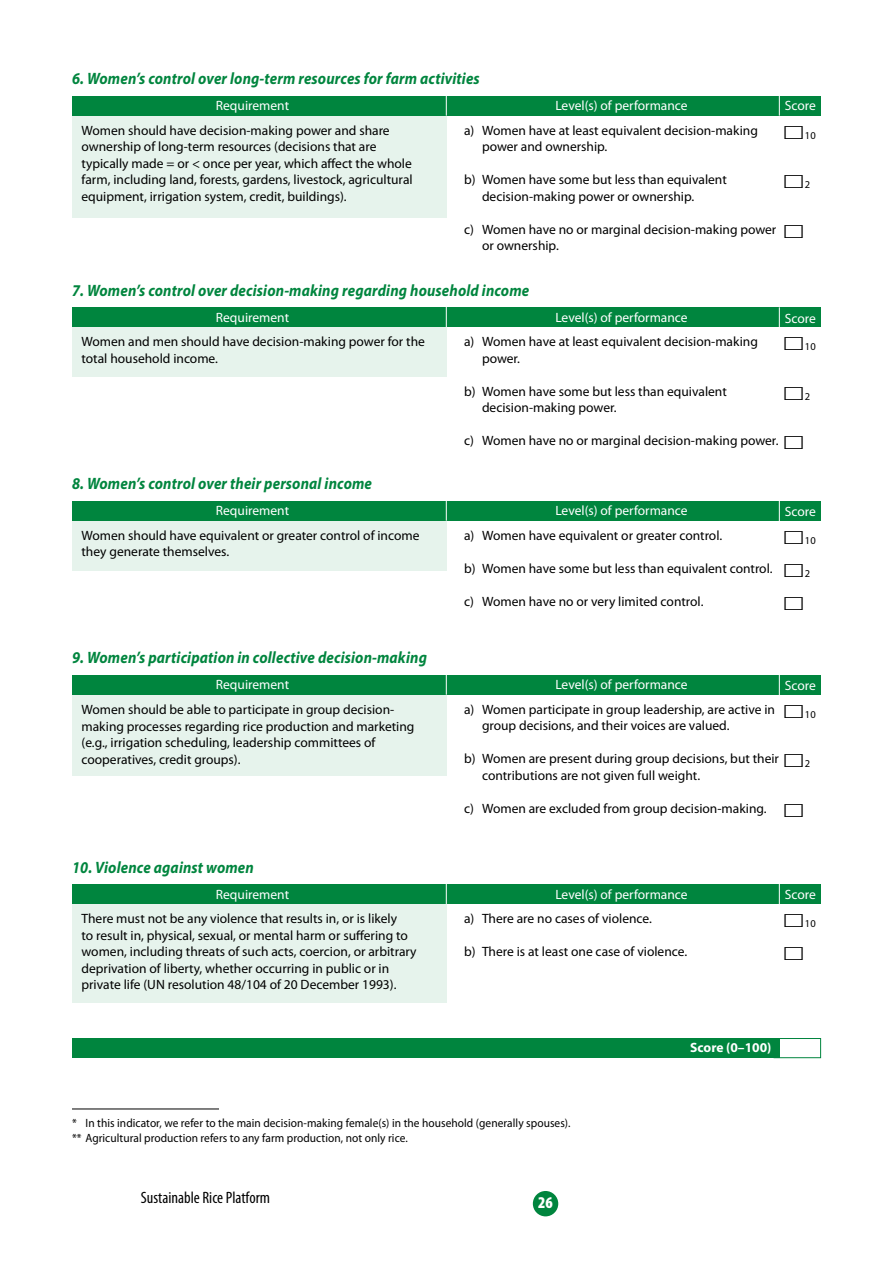
<style>
.page{position:relative;width:893px;height:1263px;background:#fff}
.page>*{position:absolute;margin:0;border:0;box-sizing:border-box;transform-origin:0 0}
.t1{font:italic 700 16.5px "Myriad Pro";letter-spacing:.01em;color:#00853e;scale:.9 1}
.t2{font:condensed 16.5px "Myriad Pro";color:#000}
.t3{font:900 condensed 16.5px "Myriad Pro";color:#fff}
.t4{font:13.5px/16.5px "Myriad Pro";color:#000}
.t5{font:13.5px "Myriad Pro";color:#fff}
.t6{font:700 13.5px "Myriad Pro";color:#fff}
.t7{font:12px/15px "Myriad Pro";letter-spacing:.005em;color:#000;scale:.95 1}
.t8{font:10.5px "Myriad Pro";color:#000}
</style>
<div class="page">
<div style="left:533px;top:1191px;width:25px;height:25px;background:#00853e;border-radius:50%"></div>
<div style="left:72px;top:113px;width:374px;height:105px;background:#e6f3ec"></div>
<div style="left:72px;top:325px;width:374px;height:52px;background:#e6f3ec"></div>
<div style="left:72px;top:518px;width:374px;height:52px;background:#e6f3ec"></div>
<div style="left:72px;top:692px;width:374px;height:84px;background:#e6f3ec"></div>
<div style="left:72px;top:901px;width:374px;height:101px;background:#e6f3ec"></div>
<div style="left:72px;top:96px;width:749px;height:20px;background:#00853e"></div>
<div style="left:72px;top:307px;width:749px;height:20px;background:#00853e"></div>
<div style="left:72px;top:501px;width:749px;height:20px;background:#00853e"></div>
<div style="left:72px;top:675px;width:749px;height:20px;background:#00853e"></div>
<div style="left:72px;top:884px;width:749px;height:20px;background:#00853e"></div>
<svg style="left:446px;top:96px;width:1px;height:20px"></svg>
<svg style="left:446px;top:307px;width:1px;height:20px"></svg>
<svg style="left:446px;top:501px;width:1px;height:20px"></svg>
<svg style="left:446px;top:675px;width:1px;height:20px"></svg>
<svg style="left:446px;top:884px;width:1px;height:20px"></svg>
<svg style="left:779px;top:96px;width:1px;height:20px"></svg>
<svg style="left:779px;top:307px;width:1px;height:20px"></svg>
<svg style="left:779px;top:501px;width:1px;height:20px"></svg>
<svg style="left:779px;top:675px;width:1px;height:20px"></svg>
<svg style="left:779px;top:884px;width:1px;height:20px"></svg>
<div style="left:72px;top:1038px;width:707px;height:20px;background:#00853e"></div>
<div style="left:774px;top:1038px;width:47px;height:20px;border:1px solid #00853e"></div>
<hr style="left:72px;top:1109px;width:147px;height:1px;background:#000">
<p class="t1" style="left:72px;top:70px;width:455px">6. Women’s control over long-term resources for farm activities</p>
<p class="t5" style="left:216px;top:98px;width:75px">Requirement</p>
<p class="t5" style="left:555px;top:98px;width:134px">Level(s) of performance</p>
<p class="t4" style="left:82px;top:122px;width:333px">Women should have decision-making power and share ownership of long-term resources (decisions that are typically made = or &lt; once per year, which affect the whole farm, including land, forests, gardens, livestock, agricultural equipment, irrigation system, credit, buildings).</p>
<p class="t4" style="left:482px;top:122px;width:277px;text-indent:-18px">a) Women have at least equivalent decision-making power and ownership.</p>
<p class="t4" style="left:482px;top:172px;width:246px;text-indent:-18px">b) Women have some but less than equivalent decision-making power or ownership.</p>
<p class="t4" style="left:482px;top:221px;width:296px;text-indent:-18px">c) Women have no or marginal decision-making power or ownership.</p>
<p class="t5" style="left:785px;top:98px;width:33px">Score</p>
<p class="t8" style="left:805px;top:129px;width:12px">10</p>
<p class="t8" style="left:805px;top:179px;width:7px">2</p>
<p class="t1" style="left:72px;top:281px;width:510px">7. Women’s control over decision-making regarding household income</p>
<p class="t5" style="left:216px;top:310px;width:75px">Requirement</p>
<p class="t5" style="left:555px;top:310px;width:134px">Level(s) of performance</p>
<p class="t5" style="left:785px;top:311px;width:33px">Score</p>
<p class="t4" style="left:82px;top:334px;width:345px">Women and men should have decision-making power for the total household income.</p>
<p class="t4" style="left:482px;top:334px;width:277px;text-indent:-18px">a) Women have at least equivalent decision-making power.</p>
<p class="t4" style="left:482px;top:383px;width:246px;text-indent:-18px">b) Women have some but less than equivalent decision-making power.</p>
<p class="t4" style="left:464px;top:433px;width:316px">c) Women have no or marginal decision-making power.</p>
<p class="t8" style="left:805px;top:341px;width:12px">10</p>
<p class="t8" style="left:805px;top:390px;width:7px">2</p>
<p class="t1" style="left:72px;top:475px;width:335px">8. Women’s control over their personal income</p>
<p class="t5" style="left:216px;top:503px;width:75px">Requirement</p>
<p class="t5" style="left:555px;top:503px;width:134px">Level(s) of performance</p>
<p class="t5" style="left:785px;top:504px;width:33px">Score</p>
<p class="t4" style="left:82px;top:527px;width:339px">Women should have equivalent or greater control of income they generate themselves.</p>
<p class="t4" style="left:464px;top:527px;width:260px">a) Women have equivalent or greater control.</p>
<p class="t4" style="left:464px;top:560px;width:310px">b) Women have some but less than equivalent control.</p>
<p class="t4" style="left:464px;top:593px;width:241px">c) Women have no or very limited control.</p>
<p class="t8" style="left:805px;top:534px;width:12px">10</p>
<p class="t8" style="left:805px;top:567px;width:7px">2</p>
<p class="t1" style="left:72px;top:649px;width:396px">9. Women’s participation in collective decision-making</p>
<p class="t5" style="left:216px;top:677px;width:75px">Requirement</p>
<p class="t5" style="left:555px;top:677px;width:134px">Level(s) of performance</p>
<p class="t5" style="left:785px;top:678px;width:33px">Score</p>
<p class="t4" style="left:82px;top:701px;width:334px">Women should be able to participate in group decision&shy;making processes regarding rice production and marketing (e.g., irrigation scheduling, leadership committees of cooperatives, credit groups).</p>
<p class="t4" style="left:482px;top:701px;width:294px;text-indent:-18px">a) Women participate in group leadership, are active in group decisions, and their voices are valued.</p>
<p class="t4" style="left:482px;top:751px;width:298px;text-indent:-18px">b) Women are present during group decisions, but their contributions are not given full weight.</p>
<p class="t4" style="left:464px;top:800px;width:304px">c) Women are excluded from group decision-making.</p>
<p class="t8" style="left:805px;top:708px;width:12px">10</p>
<p class="t8" style="left:805px;top:758px;width:7px">2</p>
<p class="t1" style="left:72px;top:858px;width:204px">10. Violence against women</p>
<p class="t5" style="left:216px;top:887px;width:75px">Requirement</p>
<p class="t5" style="left:555px;top:887px;width:134px">Level(s) of performance</p>
<p class="t5" style="left:785px;top:887px;width:33px">Score</p>
<p class="t4" style="left:82px;top:911px;width:337px">There must not be any violence that results in, or is likely<br>to result in, physical, sexual, or mental harm or suffering to women, including threats of such acts, coercion, or arbitrary deprivation of liberty, whether occurring in public or in private life (UN resolution 48/104 of 20 December 1993).</p>
<p class="t4" style="left:464px;top:911px;width:189px">a) There are no cases of violence.</p>
<p class="t4" style="left:464px;top:944px;width:225px">b) There is at least one case of violence.</p>
<p class="t8" style="left:805px;top:918px;width:12px">10</p>
<p class="t6" style="left:690px;top:1039px;width:83px">Score (0–100)</p>
<p class="t7" style="left:72px;top:1115px;width:526px">* In this indicator, we refer to the main decision-making female(s) in the household (generally spouses). ** Agricultural production refers to any farm production, not only rice.</p>
<p class="t2" style="left:141px;top:1189px;width:131px">Sustainable Rice Platform</p>
<p class="t3" style="left:538px;top:1193px;width:16px">26</p>
</div>
